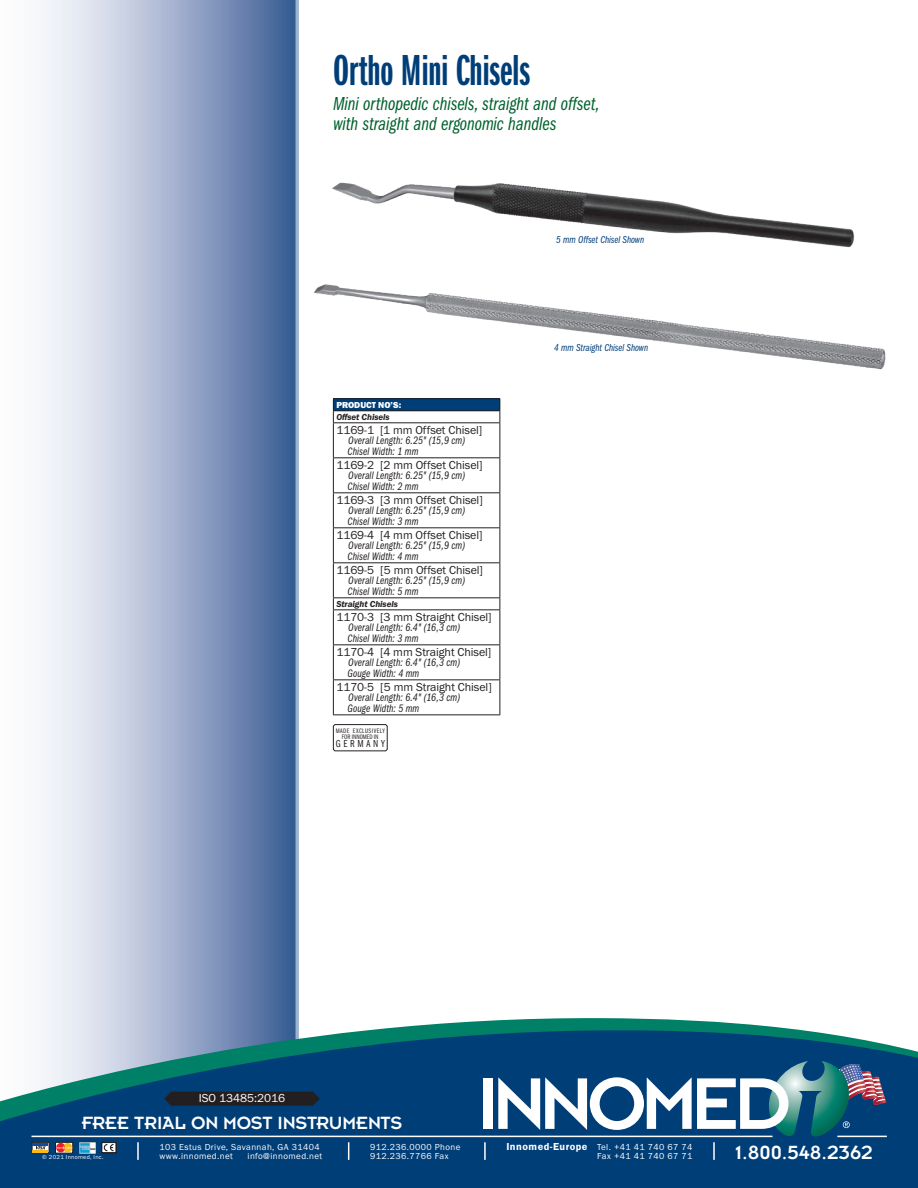
<style>
.page{position:relative;width:918px;height:1188px;background:#fff}
.page>*{position:absolute;margin:0;border:0;box-sizing:border-box;transform-origin:0 0}
.t1{font:45px "ITC Franklin Gothic Std Dm X Cp";color:#003e78}
.t2{font:21px "Insignia";color:#fff}
.t3{font:19.5px/19.5px "ITC Franklin Gothic Std Bk Cp It";color:#00622c}
.t4{font:19.5px "Insignia";letter-spacing:-.01em;color:#fff}
.t5{font:12px "Franklin Gothic URW Boo";letter-spacing:-.005em;color:#231f20}
.t6{font:12px "Franklin Gothic URW Boo";letter-spacing:-.005em;color:#fff}
.t7{font:11.25px/10.5px "ITC Franklin Gothic Std Bk Cp It";letter-spacing:.01em;color:#231f20}
.t8{font:10.5px "ITC Franklin Gothic Std Bk Cp It";color:#003e78}
.t9{font:10.5px "ITC Franklin Gothic Std Bk Cp";letter-spacing:.265em;color:#231f20}
.t10{font:9px/9px "Franklin Gothic URW Boo";letter-spacing:.045em;color:#fff}
.t11{font:9px "Franklin Gothic URW Dem Ita";letter-spacing:-.005em;color:#231f20}
.t12{font:9px "Franklin Gothic URW Hea";letter-spacing:-.005em;color:#fff}
.t13{font:6.75px/6px "ITC Franklin Gothic Std Bk Cp";letter-spacing:.075em;color:#231f20;text-align:center}
.t14{font:6px "Franklin Gothic URW Boo";letter-spacing:.045em;color:#fff}
.s1{font-family:"Franklin Gothic URW Dem";font-size:10.5px}
</style>
<div class="page">
<svg style="left:40px;top:0;width:256px;height:1018px;background:#a3b1ce"></svg>
<hr style="left:296px;top:0;width:2px;height:1044px;background:#cfd6e6">
<div style="left:333px;top:399px;width:167px;height:12px;background:#003e78"></div>
<hr style="left:333px;top:410px;width:167px;height:1px;background:#231f20">
<hr style="left:333px;top:422px;width:167px;height:1px;background:#231f20">
<hr style="left:333px;top:423px;width:1px;height:34px;background:#231f20">
<hr style="left:500px;top:423px;width:1px;height:34px;background:#231f20">
<hr style="left:333px;top:457px;width:167px;height:1px;background:#231f20">
<hr style="left:333px;top:458px;width:1px;height:34px;background:#231f20">
<hr style="left:500px;top:458px;width:1px;height:34px;background:#231f20">
<hr style="left:333px;top:492px;width:167px;height:1px;background:#231f20">
<hr style="left:333px;top:493px;width:1px;height:34px;background:#231f20">
<hr style="left:500px;top:493px;width:1px;height:34px;background:#231f20">
<hr style="left:333px;top:527px;width:167px;height:1px;background:#231f20">
<hr style="left:333px;top:528px;width:1px;height:34px;background:#231f20">
<hr style="left:500px;top:528px;width:1px;height:34px;background:#231f20">
<hr style="left:333px;top:562px;width:167px;height:1px;background:#231f20">
<hr style="left:333px;top:563px;width:1px;height:34px;background:#231f20">
<hr style="left:500px;top:563px;width:1px;height:34px;background:#231f20">
<hr style="left:333px;top:597px;width:167px;height:1px;background:#231f20">
<hr style="left:333px;top:609px;width:167px;height:1px;background:#231f20">
<hr style="left:333px;top:610px;width:1px;height:34px;background:#231f20">
<hr style="left:500px;top:610px;width:1px;height:34px;background:#231f20">
<hr style="left:333px;top:644px;width:167px;height:1px;background:#231f20">
<hr style="left:333px;top:645px;width:1px;height:34px;background:#231f20">
<hr style="left:500px;top:645px;width:1px;height:34px;background:#231f20">
<hr style="left:333px;top:679px;width:167px;height:1px;background:#231f20">
<hr style="left:333px;top:680px;width:1px;height:34px;background:#231f20">
<hr style="left:500px;top:680px;width:1px;height:34px;background:#231f20">
<hr style="left:333px;top:714px;width:167px;height:1px;background:#231f20">
<hr style="left:333px;top:398px;width:167px;height:1px;background:#231f20">
<svg style="left:333px;top:399px;width:1px;height:23px"></svg>
<svg style="left:500px;top:399px;width:1px;height:23px"></svg>
<svg style="left:333px;top:724px;width:55px;height:28px"></svg>
<img style="left:332px;top:182px;width:523px;height:66px">
<img style="left:314px;top:284px;width:572px;height:86px">
<svg style="left:0;top:1018px;width:918px;height:170px;background:#26628a"></svg>
<svg style="left:32px;top:1142px;width:17px;height:11px"></svg>
<hr style="left:33px;top:1143px;width:15px;height:3px;background:#0d4da1">
<svg style="left:55px;top:1142px;width:18px;height:11px"></svg>
<img style="left:79px;top:1142px;width:17px;height:11px">
<div style="left:101px;top:1142px;width:15px;height:11px;border:1px solid #231f20"></div>
<svg style="left:104px;top:1144px;width:10px;height:7px"></svg>
<div style="left:102px;top:1142px;width:14px;height:11px;border:1px solid #231f20"></div>
<div style="left:483px;top:1078px;width:10px;height:51px;background:#fff"></div>
<svg style="left:498px;top:1061px;width:388px;height:99px"></svg>
<svg style="left:164px;top:1092px;width:156px;height:14px;background:#202025"></svg>
<h1 class="t1" style="left:333px;top:46px;width:199px">Ortho Mini Chisels</h1>
<h3 class="t3" style="left:333px;top:94px;width:268px">Mini orthopedic chisels, straight and offset, with straight and ergonomic handles</h3>
<p class="t8" style="left:556px;top:234px;width:89px">5 mm Offset Chisel Shown</p>
<p class="t12" style="left:336px;top:399px;width:67px">PRODUCT NO’S:</p>
<p class="t11" style="left:336px;top:411px;width:55px">Offset Chisels</p>
<p class="t5" style="left:336px;top:422px;width:148px">1169-1 [1 mm Offset Chisel]</p>
<p class="t7" style="left:348px;top:436px;width:119px">Overall Length: 6.25" (15,9 cm)<br>Chisel Width: 1 mm</p>
<p class="t5" style="left:336px;top:457px;width:148px">1169-2 [2 mm Offset Chisel]</p>
<p class="t7" style="left:348px;top:471px;width:119px">Overall Length: 6.25" (15,9 cm)<br>Chisel Width: 2 mm</p>
<p class="t5" style="left:336px;top:492px;width:148px">1169-3 [3 mm Offset Chisel]</p>
<p class="t7" style="left:348px;top:506px;width:119px">Overall Length: 6.25" (15,9 cm)<br>Chisel Width: 3 mm</p>
<p class="t5" style="left:336px;top:527px;width:148px">1169-4 [4 mm Offset Chisel]</p>
<p class="t7" style="left:348px;top:541px;width:119px">Overall Length: 6.25" (15,9 cm)<br>Chisel Width: 4 mm</p>
<p class="t5" style="left:336px;top:562px;width:148px">1169-5 [5 mm Offset Chisel]</p>
<p class="t7" style="left:348px;top:576px;width:119px">Overall Length: 6.25" (15,9 cm)<br>Chisel Width: 5 mm</p>
<p class="t11" style="left:336px;top:598px;width:63px">Straight Chisels</p>
<p class="t5" style="left:336px;top:609px;width:157px">1170-3 [3 mm Straight Chisel]</p>
<p class="t7" style="left:348px;top:623px;width:114px">Overall Length: 6.4" (16,3 cm)<br>Chisel Width: 3 mm</p>
<p class="t5" style="left:336px;top:644px;width:157px">1170-4 [4 mm Straight Chisel]</p>
<p class="t7" style="left:348px;top:658px;width:114px">Overall Length: 6.4" (16,3 cm)<br>Gouge Width: 4 mm</p>
<p class="t5" style="left:336px;top:679px;width:157px">1170-5 [5 mm Straight Chisel]</p>
<p class="t7" style="left:348px;top:693px;width:114px">Overall Length: 6.4" (16,3 cm)<br>Gouge Width: 5 mm</p>
<p class="t13" style="left:336px;top:728px;width:51px">MADE EXCLUSIVELY<br>FOR INNOMED IN</p>
<p class="t9" style="left:336px;top:738px;width:51px">GERMANY</p>
<p class="t8" style="left:554px;top:342px;width:95px">4 mm Straight Chisel Shown</p>
<p class="t6" style="left:199px;top:1090px;width:88px">ISO 13485:2016</p>
<h3 class="t4" style="left:82px;top:1113px;width:322px">FREE TRIAL ON MOST INSTRUMENTS</h3>
<p class="t10" style="left:248px;top:1151px;width:76px">info@innomed.net</p>
<p class="t10" style="left:370px;top:1142px;width:92px">912.236.0000 Phone<br>912.236.7766 Fax</p>
<p class="t10" style="left:506px;top:1142px;width:188px"><span class="s1">Innomed-Europe</span> Tel. +41 41 740 67 74</p>
<p class="t10" style="left:160px;top:1142px;width:162px">103 Estus Drive, Savannah, GA 31404 www.innomed.net</p>
<p class="t14" style="left:42px;top:1153px;width:63px">© 2021 Innomed, Inc.</p>
<p class="t10" style="left:597px;top:1151px;width:97px">Fax +41 41 740 67 71</p>
<h2 class="t2" style="left:736px;top:1142px;width:139px">1.800.548.2362</h2>
</div>
